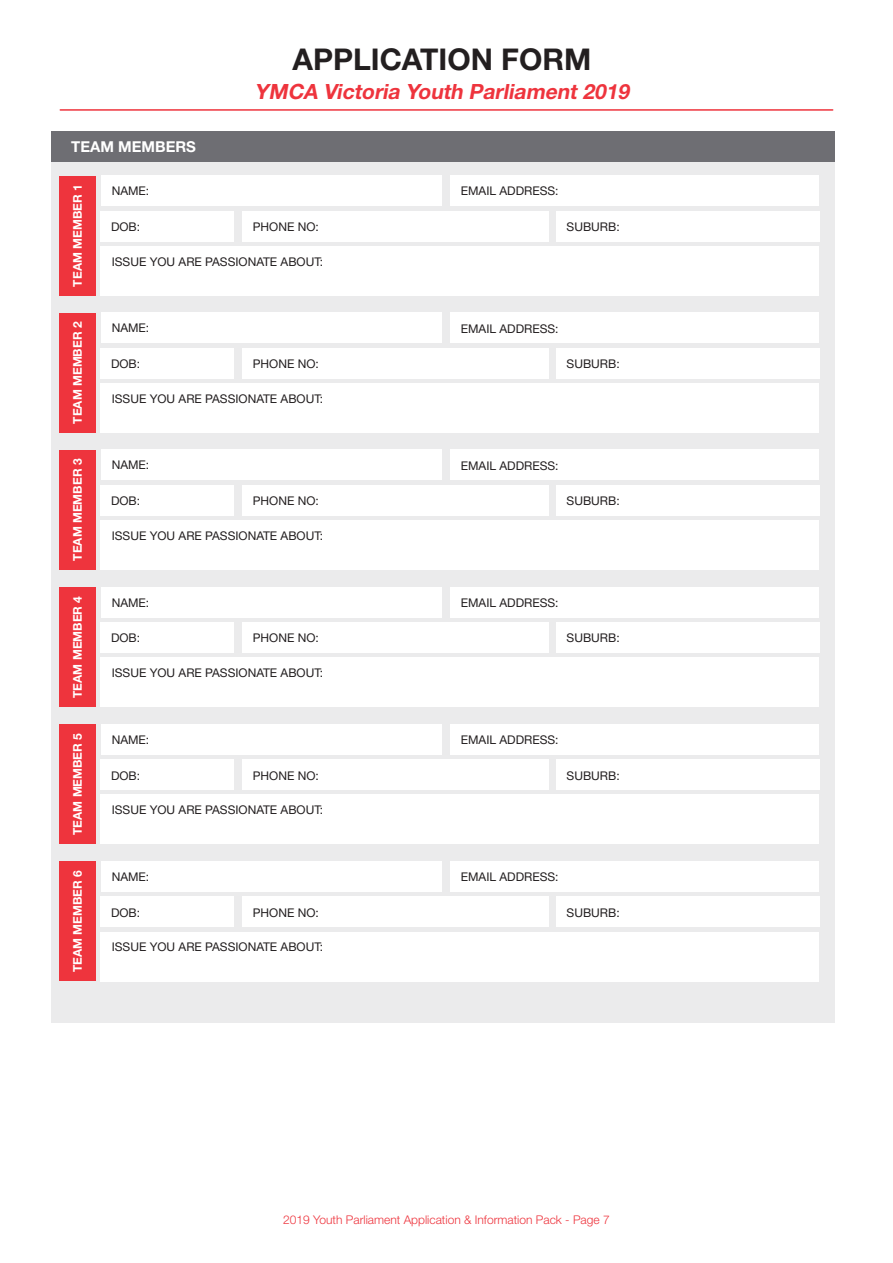
<style>
.page{position:relative;width:893px;height:1263px;background:#fff}
.page>*{position:absolute;margin:0;border:0;box-sizing:border-box;transform-origin:0 0}
.t1{font:700 30px "Helvetica Neue";color:#231f20}
.t2{font:italic 700 21px "Helvetica Neue";color:#ee343d}
.t3{font:700 15px "Helvetica Neue";color:#fff}
.t4{font:12px "Helvetica Neue";color:#231f20}
.t5{font:700 12px "Helvetica Neue";color:#fff}
.t6{font:300 12px "Helvetica Neue";color:#ee343d}
</style>
<div class="page">
<div style="left:51px;top:132px;width:783px;height:891px;background:#ebebec"></div>
<hr style="left:60px;top:109px;width:773px;height:2px;background:#ee343d">
<div style="left:51px;top:132px;width:783px;height:30px;background:#6e6e73"></div>
<div style="left:101px;top:176px;width:341px;height:30px;background:#fff"></div>
<div style="left:450px;top:176px;width:369px;height:30px;background:#fff"></div>
<div style="left:101px;top:211px;width:133px;height:30px;background:#fff"></div>
<div style="left:242px;top:211px;width:307px;height:30px;background:#fff"></div>
<div style="left:556px;top:211px;width:263px;height:30px;background:#fff"></div>
<div style="left:101px;top:246px;width:718px;height:50px;background:#fff"></div>
<div style="left:59px;top:176px;width:37px;height:120px;background:#ee343d"></div>
<div style="left:101px;top:313px;width:341px;height:30px;background:#fff"></div>
<div style="left:450px;top:313px;width:369px;height:30px;background:#fff"></div>
<div style="left:101px;top:348px;width:133px;height:30px;background:#fff"></div>
<div style="left:242px;top:348px;width:307px;height:30px;background:#fff"></div>
<div style="left:556px;top:348px;width:263px;height:30px;background:#fff"></div>
<div style="left:101px;top:383px;width:718px;height:50px;background:#fff"></div>
<div style="left:59px;top:313px;width:37px;height:120px;background:#ee343d"></div>
<div style="left:101px;top:450px;width:341px;height:30px;background:#fff"></div>
<div style="left:450px;top:450px;width:369px;height:30px;background:#fff"></div>
<div style="left:101px;top:486px;width:133px;height:30px;background:#fff"></div>
<div style="left:242px;top:486px;width:307px;height:30px;background:#fff"></div>
<div style="left:556px;top:486px;width:263px;height:30px;background:#fff"></div>
<div style="left:101px;top:520px;width:718px;height:50px;background:#fff"></div>
<div style="left:59px;top:450px;width:37px;height:120px;background:#ee343d"></div>
<div style="left:101px;top:587px;width:341px;height:30px;background:#fff"></div>
<div style="left:450px;top:587px;width:369px;height:30px;background:#fff"></div>
<div style="left:101px;top:623px;width:133px;height:30px;background:#fff"></div>
<div style="left:242px;top:623px;width:307px;height:30px;background:#fff"></div>
<div style="left:556px;top:623px;width:263px;height:30px;background:#fff"></div>
<div style="left:101px;top:657px;width:718px;height:50px;background:#fff"></div>
<div style="left:59px;top:587px;width:37px;height:120px;background:#ee343d"></div>
<div style="left:101px;top:724px;width:341px;height:30px;background:#fff"></div>
<div style="left:450px;top:724px;width:369px;height:30px;background:#fff"></div>
<div style="left:101px;top:760px;width:133px;height:30px;background:#fff"></div>
<div style="left:242px;top:760px;width:307px;height:30px;background:#fff"></div>
<div style="left:556px;top:760px;width:263px;height:30px;background:#fff"></div>
<div style="left:101px;top:794px;width:718px;height:50px;background:#fff"></div>
<div style="left:59px;top:724px;width:37px;height:120px;background:#ee343d"></div>
<div style="left:101px;top:861px;width:341px;height:30px;background:#fff"></div>
<div style="left:450px;top:861px;width:369px;height:30px;background:#fff"></div>
<div style="left:101px;top:897px;width:133px;height:30px;background:#fff"></div>
<div style="left:242px;top:897px;width:307px;height:30px;background:#fff"></div>
<div style="left:556px;top:897px;width:263px;height:30px;background:#fff"></div>
<div style="left:101px;top:932px;width:718px;height:49px;background:#fff"></div>
<div style="left:59px;top:861px;width:37px;height:120px;background:#ee343d"></div>
<h1 class="t1" style="left:292px;top:41px;width:300px">APPLICATION FORM</h1>
<h2 class="t2" style="left:255px;top:78px;width:380px">YMCA Victoria Youth Parliament 2019</h2>
<p class="t3" style="left:71px;top:138px;width:126px">TEAM MEMBERS</p>
<p class="t4" style="left:112px;top:184px;width:39px">NAME:</p>
<p class="t4" style="left:461px;top:184px;width:99px">EMAIL ADDRESS:</p>
<p class="t4" style="left:111px;top:220px;width:31px">DOB:</p>
<p class="t4" style="left:253px;top:220px;width:68px">PHONE NO:</p>
<p class="t4" style="left:567px;top:220px;width:55px">SUBURB:</p>
<p class="t4" style="left:112px;top:254px;width:213px">ISSUE YOU ARE PASSIONATE ABOUT:</p>
<p class="t5" style="left:70px;top:287px;width:103px;rotate:-90deg">TEAM MEMBER 1</p>
<p class="t5" style="left:70px;top:424px;width:103px;rotate:-90deg">TEAM MEMBER 2</p>
<p class="t5" style="left:70px;top:561px;width:103px;rotate:-90deg">TEAM MEMBER 3</p>
<p class="t5" style="left:70px;top:698px;width:103px;rotate:-90deg">TEAM MEMBER 4</p>
<p class="t5" style="left:70px;top:835px;width:103px;rotate:-90deg">TEAM MEMBER 5</p>
<p class="t5" style="left:70px;top:972px;width:103px;rotate:-90deg">TEAM MEMBER 6</p>
<p class="t4" style="left:112px;top:321px;width:39px">NAME:</p>
<p class="t4" style="left:461px;top:321px;width:99px">EMAIL ADDRESS:</p>
<p class="t4" style="left:111px;top:357px;width:31px">DOB:</p>
<p class="t4" style="left:253px;top:357px;width:68px">PHONE NO:</p>
<p class="t4" style="left:567px;top:357px;width:55px">SUBURB:</p>
<p class="t4" style="left:112px;top:392px;width:213px">ISSUE YOU ARE PASSIONATE ABOUT:</p>
<p class="t4" style="left:112px;top:458px;width:39px">NAME:</p>
<p class="t4" style="left:461px;top:458px;width:99px">EMAIL ADDRESS:</p>
<p class="t4" style="left:111px;top:494px;width:31px">DOB:</p>
<p class="t4" style="left:253px;top:494px;width:68px">PHONE NO:</p>
<p class="t4" style="left:567px;top:494px;width:55px">SUBURB:</p>
<p class="t4" style="left:112px;top:529px;width:213px">ISSUE YOU ARE PASSIONATE ABOUT:</p>
<p class="t4" style="left:112px;top:595px;width:39px">NAME:</p>
<p class="t4" style="left:461px;top:595px;width:99px">EMAIL ADDRESS:</p>
<p class="t4" style="left:111px;top:631px;width:31px">DOB:</p>
<p class="t4" style="left:253px;top:631px;width:68px">PHONE NO:</p>
<p class="t4" style="left:567px;top:631px;width:55px">SUBURB:</p>
<p class="t4" style="left:112px;top:666px;width:213px">ISSUE YOU ARE PASSIONATE ABOUT:</p>
<p class="t4" style="left:112px;top:732px;width:39px">NAME:</p>
<p class="t4" style="left:461px;top:732px;width:99px">EMAIL ADDRESS:</p>
<p class="t4" style="left:111px;top:768px;width:31px">DOB:</p>
<p class="t4" style="left:253px;top:768px;width:68px">PHONE NO:</p>
<p class="t4" style="left:567px;top:768px;width:55px">SUBURB:</p>
<p class="t4" style="left:112px;top:803px;width:213px">ISSUE YOU ARE PASSIONATE ABOUT:</p>
<p class="t4" style="left:112px;top:869px;width:39px">NAME:</p>
<p class="t4" style="left:461px;top:869px;width:99px">EMAIL ADDRESS:</p>
<p class="t4" style="left:111px;top:905px;width:31px">DOB:</p>
<p class="t4" style="left:253px;top:905px;width:68px">PHONE NO:</p>
<p class="t4" style="left:567px;top:905px;width:55px">SUBURB:</p>
<p class="t4" style="left:112px;top:940px;width:213px">ISSUE YOU ARE PASSIONATE ABOUT:</p>
<p class="t6" style="left:283px;top:1212px;width:328px">2019 Youth Parliament Application &amp; Information Pack - Page 7</p>
</div>
